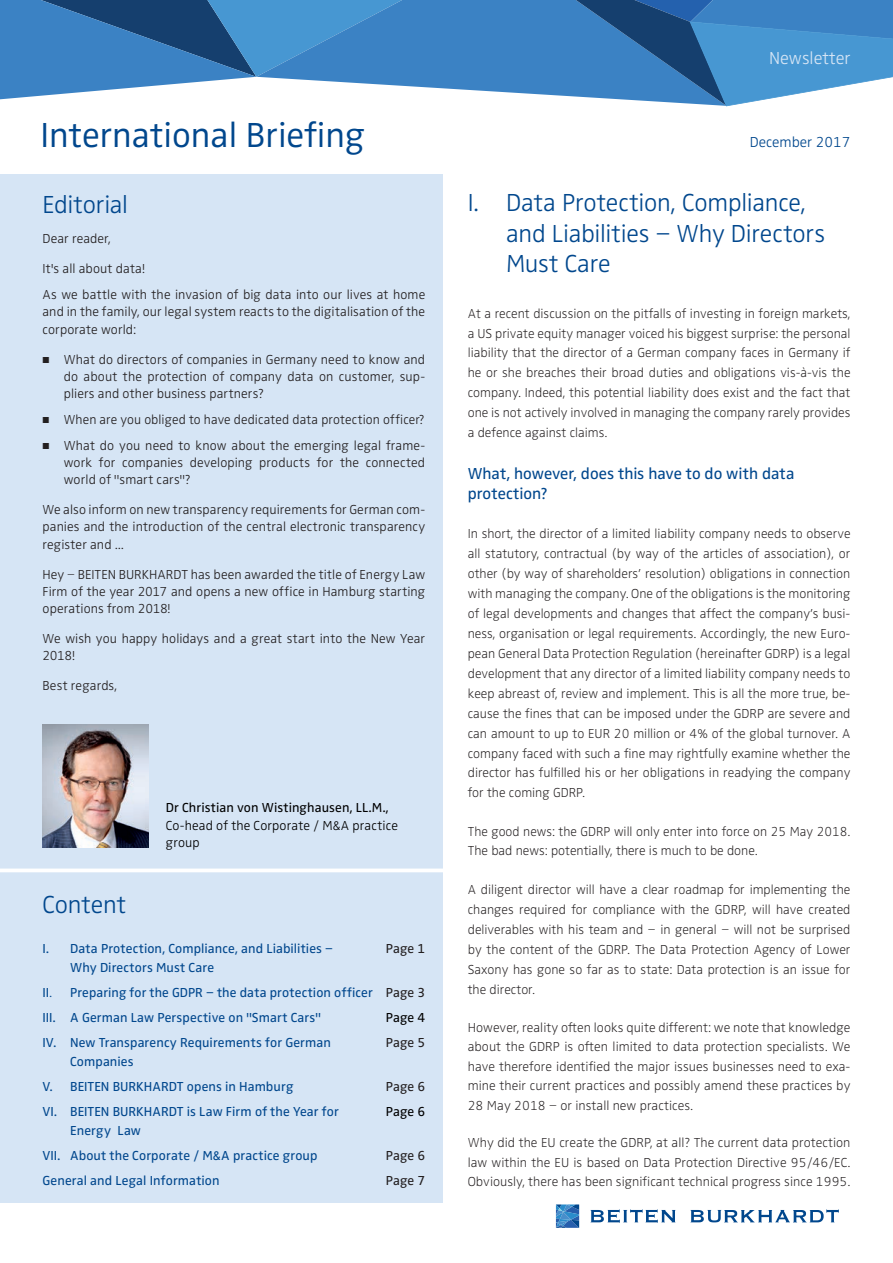
<style>
.page{position:relative;width:893px;height:1263px;background:#fff}
.page>*{position:absolute;margin:0;border:0;box-sizing:border-box;transform-origin:0 0}
.t1{font:300 36px "Zwo OT";color:#01478d}
._1-Überschrift_17_pt{font:300 25.5px/30.6px "Zwo OT";letter-spacing:-.01em;color:#01478d}
.t2{font:300 18px "Zwo OT";color:#d6e5f5}
.Fließtext_9_pt{font:16.5px "Zwo OT";color:#01478d}
.t3{font:300 15px "Zwo OT";color:#01478d}
.Fließtext_9_pt-2{font:300 expanded 13.5px/20px "Zwo OT";color:#231f20;text-align:justify}
.Editorial_Fließtext{font:300 13.5px/17.2px "Zwo OT";letter-spacing:.01em;color:#231f20;text-align:justify}
.Inhalt_9_pt{font:13.5px "Zwo OT";letter-spacing:.005em;color:#01478d}
.Editorial_Fließtext-2{font:300 13.5px/17.2px "Zwo OT";letter-spacing:.01em;color:#000}
.Editorial_Fließtext-3{font:13.5px "Zwo OT";letter-spacing:.005em;color:#000}
.Inhalt_9_pt-2{font:13.5px "Zwo OT";letter-spacing:.005em;color:#231f20}
.Inhalt_9_pt-3{font:13.5px "Zwo OT";letter-spacing:.005em;color:#000}
.s1{font-stretch:expanded;font-size:9px}
.s2{font-stretch:expanded}
.s3{font-weight:300}
.s4{color:#231f20}
</style>
<div class="page">
<div style="left:429px;top:0;width:129px;height:96px;background:#3b82c4"></div>
<svg style="left:0;top:0;width:429px;height:100px;background:#538dc2"></svg>
<svg style="left:558px;top:0;width:335px;height:107px;background:#4d8bc2"></svg>
<svg style="left:591px;top:1209px;width:84px;height:14px"></svg>
<svg style="left:556px;top:1204px;width:23px;height:24px"></svg>
<svg style="left:690px;top:1209px;width:149px;height:13px"></svg>
<div style="left:0;top:174px;width:442px;height:1029px;background:#d6e5f5"></div>
<svg style="left:0;top:868px;width:443px;height:4px;background:#f9fbfd"></svg>
<img style="left:43px;top:724px;width:106px;height:124px">
<h1 class="t1" style="left:40px;top:114px;width:326px">International Briefing</h1>
<p class="_1-Überschrift_17_pt" style="left:43px;top:190px;width:87px">Editorial</p>
<p class="Editorial_Fließtext" style="left:43px;top:231px;width:70px">Dear reader,</p>
<p class="Editorial_Fließtext" style="left:43px;top:261px;width:104px">It's all about data!</p>
<p class="Editorial_Fließtext" style="left:43px;top:286px;width:384px">As we battle with the invasion of big data into our lives at home and in the family, our legal system reacts to the digitalisation of the corporate world:</p>
<p class="Editorial_Fließtext" style="left:64px;top:351px;width:363px;text-indent:-21px"><span class="s1">■</span> What do directors of companies in Germany need to know and do about the protection of company data on customer, sup&shy;pliers and other business partners?</p>
<p class="Editorial_Fließtext" style="left:43px;top:411px;width:384px"><span class="s1">■</span> When are you obliged to have dedicated data protection officer?</p>
<p class="Editorial_Fließtext" style="left:64px;top:437px;width:363px;text-indent:-21px"><span class="s1">■</span> What do you need to know about the emerging legal frame&shy;work for companies developing products for the connected world of "smart cars"?</p>
<p class="Editorial_Fließtext" style="left:43px;top:501px;width:384px">We also inform on new transparency requirements for German com&shy;panies and the introduction of the central electronic transparency register and ...</p>
<p class="Editorial_Fließtext" style="left:43px;top:566px;width:384px">Hey <span class="s2">−</span> BEITEN BURKHARDT has been awarded the title of Energy Law Firm of the year 2017 and opens a new office in Hamburg starting operations from 2018!</p>
<p class="Editorial_Fließtext" style="left:43px;top:630px;width:384px">We wish you happy holidays and a great start into the New Year<br>2018!</p>
<p class="Editorial_Fließtext" style="left:43px;top:678px;width:76px">Best regards,</p>
<p class="Editorial_Fließtext-3" style="left:166px;top:800px;width:224px">Dr Christian von Wistinghausen, LL.M.,</p>
<p class="Editorial_Fließtext-2" style="left:166px;top:817px;width:234px">Co-head of the Corporate / M&amp;A practice group</p>
<p class="_1-Überschrift_17_pt" style="left:43px;top:890px;width:85px">Content</p>
<p class="Inhalt_9_pt" style="left:43px;top:940px;width:292px">I. Data Protection, Compliance, and Liabilities −</p>
<p class="Inhalt_9_pt-2" style="left:386px;top:940px;width:41px">Page 1</p>
<p class="Inhalt_9_pt" style="left:70px;top:959px;width:145px">Why Directors Must Care</p>
<p class="Inhalt_9_pt" style="left:43px;top:984px;width:384px">II<span class="s3">.</span> Preparing for the GDPR − the data protection officer <span class="s4">Page 3</span></p>
<p class="Inhalt_9_pt" style="left:43px;top:1009px;width:280px">III. A German Law Perspective on "Smart Cars"</p>
<p class="Inhalt_9_pt-3" style="left:386px;top:1009px;width:41px">Page 4</p>
<p class="Inhalt_9_pt" style="left:43px;top:1035px;width:290px">IV. New Transparency Requirements for German</p>
<p class="Inhalt_9_pt-2" style="left:386px;top:1035px;width:41px">Page 5</p>
<p class="Inhalt_9_pt" style="left:70px;top:1053px;width:65px">Companies</p>
<p class="Inhalt_9_pt" style="left:43px;top:1078px;width:252px">V. BEITEN BURKHARDT opens in Hamburg</p>
<p class="Inhalt_9_pt-2" style="left:386px;top:1078px;width:41px">Page 6</p>
<p class="Inhalt_9_pt" style="left:43px;top:1104px;width:298px">VI. BEITEN BURKHARDT is Law Firm of the Year for</p>
<p class="Inhalt_9_pt-3" style="left:386px;top:1104px;width:41px">Page 6</p>
<p class="Inhalt_9_pt" style="left:70px;top:1122px;width:72px">Energy Law</p>
<p class="Inhalt_9_pt" style="left:43px;top:1147px;width:276px">VII. About the Corporate / M&amp;A practice group</p>
<p class="Inhalt_9_pt-2" style="left:386px;top:1147px;width:41px">Page 6</p>
<p class="Inhalt_9_pt" style="left:43px;top:1173px;width:179px">General and Legal Information</p>
<p class="Inhalt_9_pt-2" style="left:386px;top:1173px;width:41px">Page 7</p>
<h3 class="t2" style="left:769px;top:47px;width:83px">Newsletter</h3>
<p class="t3" style="left:750px;top:133px;width:102px">December 2017</p>
<p class="_1-Überschrift_17_pt" style="left:506px;top:188px;width:321px;text-indent:-38px">I. Data Protection, Compliance, and Liabilities − Why Directors<br>Must Care</p>
<p class="Fließtext_9_pt-2" style="left:468px;top:303px;width:384px">At a recent discussion on the pitfalls of investing in foreign markets, a US private equity manager voiced his biggest surprise: the personal liability that the director of a German company faces in Germany if he or she breaches their broad duties and obligations vis-à-vis the company. Indeed, this potential liability does exist and the fact that one is not actively involved in managing the company rarely provides a defence against claims.</p>
<p class="Fließtext_9_pt" style="left:468px;top:464px;width:328px">What, however, does this have to do with data</p>
<p class="Fließtext_9_pt" style="left:468px;top:483px;width:81px">protection?</p>
<p class="Fließtext_9_pt-2" style="left:468px;top:524px;width:384px">In short, the director of a limited liability company needs to observe all statutory, contractual (by way of the articles of association), or other (by way of shareholders’ resolution) obligations in connection with managing the company. One of the obligations is the monitoring of legal developments and changes that affect the company’s busi&shy;ness, organisation or legal requirements. Accordingly, the new Euro&shy;pean General Data Protection Regulation (hereinafter GDRP) is a legal development that any director of a limited liability company needs to keep abreast of, review and implement. This is all the more true, be&shy;cause the fines that can be imposed under the GDRP are severe and can amount to up to EUR 20 million or 4% of the global turnover. A company faced with such a fine may rightfully examine whether the director has fulfilled his or her obligations in readying the company for the coming GDRP.</p>
<p class="Fließtext_9_pt-2" style="left:468px;top:821px;width:384px">The good news: the GDRP will only enter into force on 25 May 2018.<br>The bad news: potentially, there is much to be done.</p>
<p class="Fließtext_9_pt-2" style="left:468px;top:880px;width:384px">A diligent director will have a clear roadmap for implementing the changes required for compliance with the GDRP, will have created deliverables with his team and − in general − will not be surprised by the content of the GDRP. The Data Protection Agency of Lower Saxony has gone so far as to state: Data protection is an issue for the director.</p>
<p class="Fließtext_9_pt-2" style="left:468px;top:1018px;width:384px;line-height:19.5px">However, reality often looks quite different: we note that knowledge about the GDRP is often limited to data protection specialists. We have therefore identified the major issues businesses need to exa&shy;mine their current practices and possibly amend these practices by 28 May 2018 − or install new practices.</p>
<p class="Fließtext_9_pt-2" style="left:468px;top:1133px;width:384px;line-height:19.5px">Why did the EU create the GDRP, at all? The current data protection law within the EU is based on Data Protection Directive 95/46/EC.<br>Obviously, there has been significant technical progress since 1995.</p>
</div>
